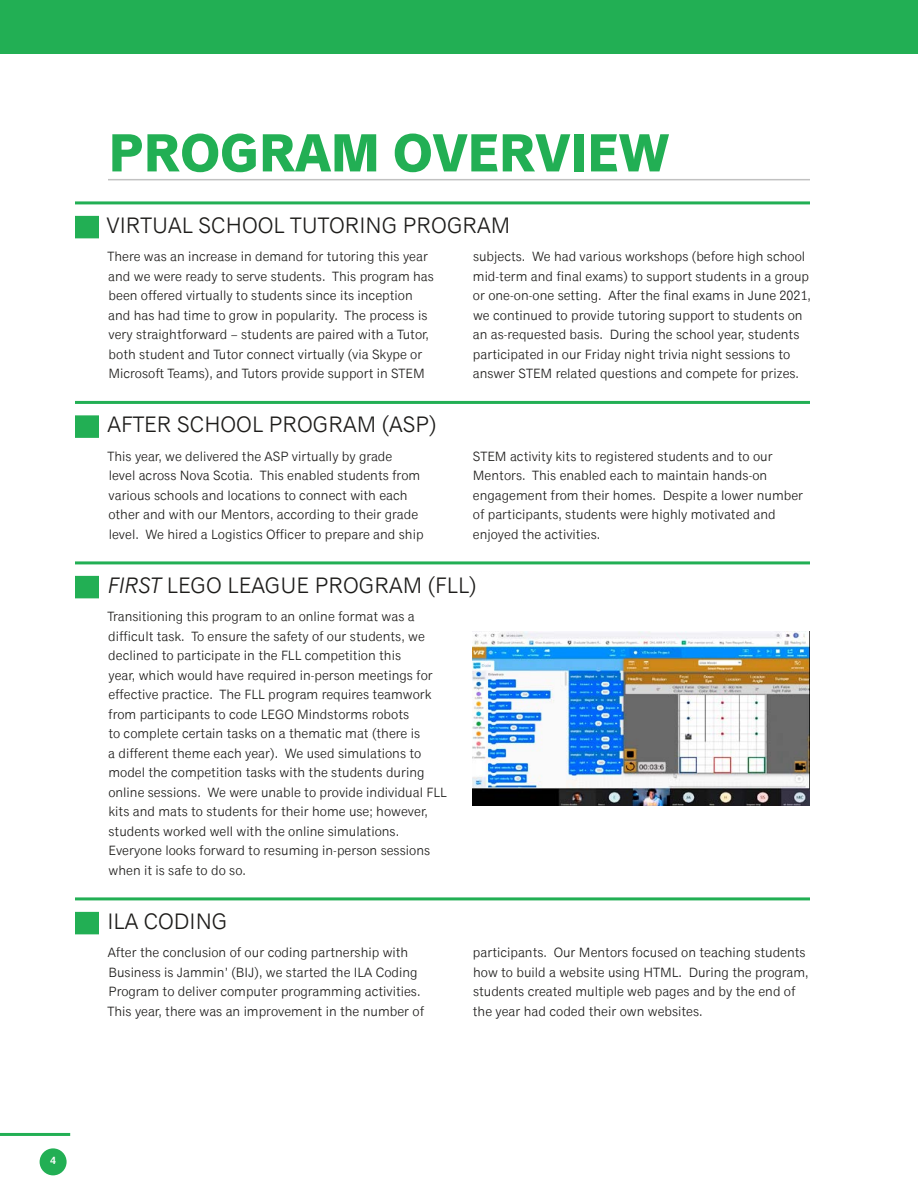
<style>
.page{position:relative;width:918px;height:1188px;background:#fff}
.page>*{position:absolute;margin:0;border:0;box-sizing:border-box;transform-origin:0 0}
._01_Title{font:700 54px "Classic Grotesque Pro";color:#22af54}
._02_Subhead{font:22.5px "Classic Grotesque Pro";color:#1d1c1a}
._03_Body_type{font:13.5px/19.5px "Classic Grotesque Pro";color:#1d1c1a}
.t1{font:600 10.5px "Classic Grotesque Pro";color:#fff}
.s1{font-style:italic}
</style>
<div class="page">
<div style="left:0;top:0;width:918px;height:54px;background:#22af54"></div>
<hr style="left:108px;top:179px;width:702px;height:1px;background:#c1c1c1">
<div style="left:75px;top:216px;width:24px;height:22px;background:#22af54"></div>
<hr style="left:75px;top:201px;width:735px;height:3px;background:#22af54">
<div style="left:75px;top:415px;width:24px;height:23px;background:#22af54"></div>
<hr style="left:75px;top:401px;width:735px;height:3px;background:#22af54">
<div style="left:75px;top:576px;width:24px;height:22px;background:#22af54"></div>
<hr style="left:75px;top:561px;width:735px;height:3px;background:#22af54">
<img style="left:472px;top:631px;width:338px;height:175px">
<div style="left:75px;top:912px;width:24px;height:22px;background:#22af54"></div>
<hr style="left:75px;top:897px;width:735px;height:3px;background:#22af54">
<div style="left:40px;top:1148px;width:27px;height:27px;background:#22af54;border-radius:50%"></div>
<hr style="left:0;top:1133px;width:70px;height:3px;background:#22af54">
<p class="_01_Title" style="left:109px;top:118px;width:562px">PROGRAM OVERVIEW</p>
<p class="_02_Subhead" style="left:107px;top:212px;width:405px">VIRTUAL SCHOOL TUTORING PROGRAM</p>
<p class="_03_Body_type" style="left:108px;top:247px;width:328px">There was an increase in demand for tutoring this year and we were ready to serve students. This program has been offered virtually to students since its inception and has had time to grow in popularity. The process is very straightforward – students are paired with a Tutor, both student and Tutor connect virtually (via Skype or Microsoft Teams), and Tutors provide support in STEM</p>
<p class="_03_Body_type" style="left:473px;top:247px;width:340px">subjects. We had various workshops (before high school mid-term and final exams) to support students in a group or one-on-one setting. After the final exams in June 2021, we continued to provide tutoring support to students on an as-requested basis. During the school year, students participated in our Friday night trivia night sessions to answer STEM related questions and compete for prizes.</p>
<p class="_02_Subhead" style="left:108px;top:411px;width:331px">AFTER SCHOOL PROGRAM (ASP)</p>
<p class="_03_Body_type" style="left:108px;top:447px;width:318px">This year, we delivered the ASP virtually by grade<br>level across Nova Scotia. This enabled students from various schools and locations to connect with each other and with our Mentors, according to their grade level. We hired a Logistics Officer to prepare and ship</p>
<p class="_03_Body_type" style="left:473px;top:447px;width:332px">STEM activity kits to registered students and to our Mentors. This enabled each to maintain hands-on engagement from their homes. Despite a lower number of participants, students were highly motivated and enjoyed the activities.</p>
<p class="_02_Subhead" style="left:108px;top:572px;width:370px"><span class="s1">FIRST</span> LEGO LEAGUE PROGRAM (FLL)</p>
<p class="_03_Body_type" style="left:108px;top:607px;width:341px">Transitioning this program to an online format was a difficult task. To ensure the safety of our students, we declined to participate in the FLL competition this<br>year, which would have required in-person meetings for effective practice. The FLL program requires teamwork from participants to code LEGO Mindstorms robots<br>to complete certain tasks on a thematic mat (there is<br>a different theme each year). We used simulations to model the competition tasks with the students during online sessions. We were unable to provide individual FLL kits and mats to students for their home use; however, students worked well with the online simulations.<br>Everyone looks forward to resuming in-person sessions when it is safe to do so.</p>
<p class="_02_Subhead" style="left:108px;top:908px;width:121px">ILA CODING</p>
<p class="_03_Body_type" style="left:108px;top:943px;width:318px">After the conclusion of our coding partnership with Business is Jammin’ (BIJ), we started the ILA Coding Program to deliver computer programming activities.<br>This year, there was an improvement in the number of</p>
<p class="_03_Body_type" style="left:473px;top:943px;width:337px">participants. Our Mentors focused on teaching students how to build a website using HTML. During the program, students created multiple web pages and by the end of the year had coded their own websites.</p>
<p class="t1" style="left:50px;top:1154px;width:7px">4</p>
</div>
